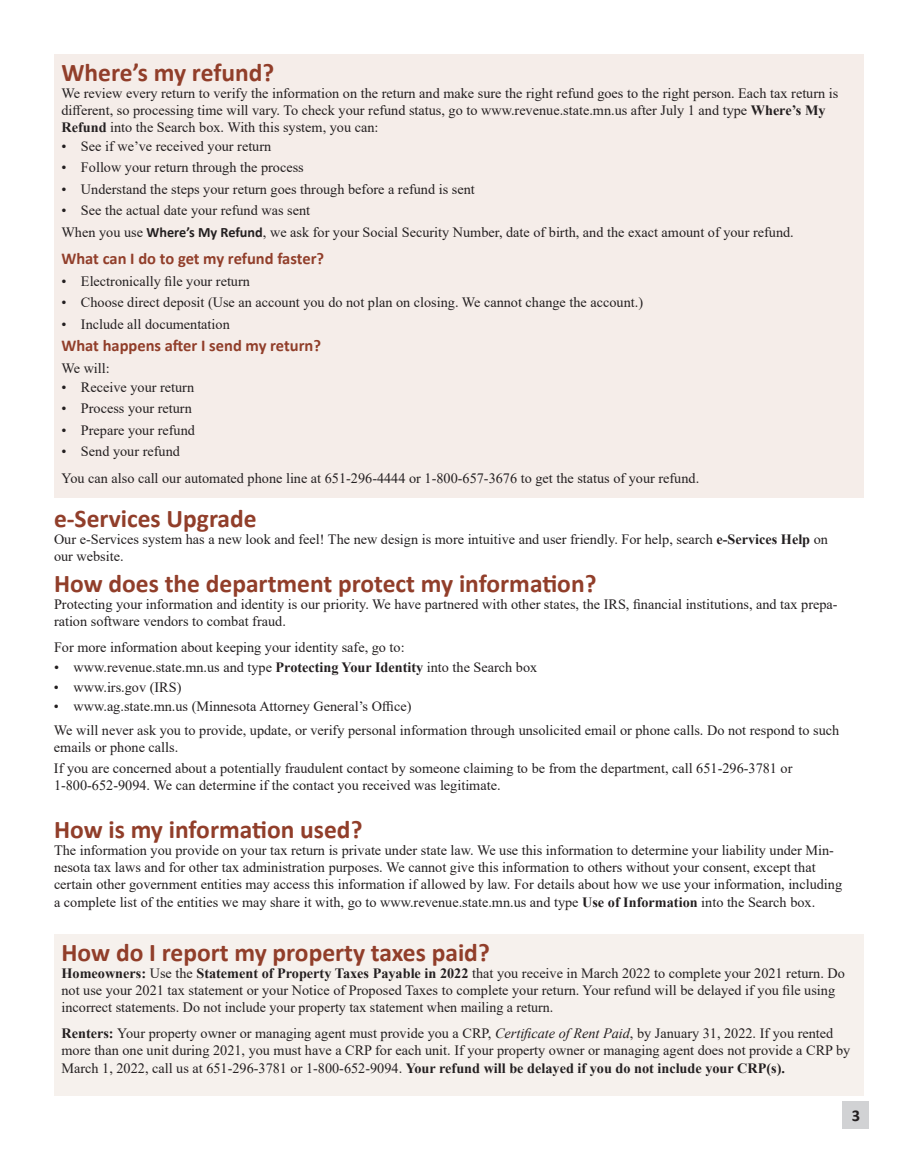
<style>
.page{position:relative;width:918px;height:1175px;background:#fff}
.page>*{position:absolute;margin:0;border:0;box-sizing:border-box;transform-origin:0 0}
.t1{font:700 25.5px "Calibri";color:#913e2a}
.t2{font:700 16.5px "Calibri";color:#913e2a}
.t3{font:700 16.5px "Calibri";color:#231f20}
.Body_text{font:14.25px/17.1px "Times New Roman";color:#231f20}
.body_bullet{font:14.25px/17.1px "Times New Roman";color:#231f20}
.s1{font-weight:700}
.s2{font-family:"Calibri";font-weight:700}
.s3{font-style:italic}
</style>
<div class="page">
<div style="left:842px;top:1101px;width:27px;height:27px;background:#d1d2d4"></div>
<div style="left:54px;top:54px;width:810px;height:443px;background:#f5ede9"></div>
<div style="left:54px;top:934px;width:810px;height:161px;background:#f6f1ed"></div>
<h2 class="t1" style="left:62px;top:54px;width:214px">Where’s my refund?</h2>
<p class="Body_text" style="left:62px;top:84px;width:778px">We review every return to verify the information on the return and make sure the right refund goes to the right person. Each tax return is different, so processing time will vary. To check your refund status, go to www.revenue.state.mn.us after July 1 and type <span class="s1">Where’s My<br>Refund</span> into the Search box. With this system, you can:</p>
<p class="Body_text" style="left:62px;top:137px;width:211px">• See if we’ve received your return</p>
<p class="Body_text" style="left:62px;top:158px;width:244px">• Follow your return through the process</p>
<p class="Body_text" style="left:62px;top:180px;width:415px">• Understand the steps your return goes through before a refund is sent</p>
<p class="Body_text" style="left:62px;top:202px;width:250px">• See the actual date your refund was sent</p>
<p class="Body_text" style="left:62px;top:223px;width:734px">When you use <span class="s2">Where’s My Refund</span>, we ask for your Social Security Number, date of birth, and the exact amount of your refund.</p>
<h3 class="t2" style="left:62px;top:247px;width:264px">What can I do to get my refund faster?</h3>
<p class="Body_text" style="left:62px;top:272px;width:190px">• Electronically file your return</p>
<p class="Body_text" style="left:62px;top:293px;width:583px">• Choose direct deposit (Use an account you do not plan on closing. We cannot change the account.)</p>
<p class="Body_text" style="left:62px;top:315px;width:170px">• Include all documentation</p>
<h3 class="t2" style="left:62px;top:334px;width:261px">What happens after I send my return?</h3>
<p class="body_bullet" style="left:62px;top:359px;width:50px">We will:</p>
<p class="Body_text" style="left:62px;top:378px;width:134px">• Receive your return</p>
<p class="Body_text" style="left:62px;top:399px;width:132px">• Process your return</p>
<p class="Body_text" style="left:62px;top:421px;width:135px">• Prepare your refund</p>
<p class="Body_text" style="left:62px;top:442px;width:120px">• Send your refund</p>
<p class="body_bullet" style="left:62px;top:469px;width:639px">You can also call our automated phone line at 651-296-4444 or 1-800-657-3676 to get the status of your refund.</p>
<h2 class="t1" style="left:54px;top:500px;width:204px">e-Services Upgrade</h2>
<p class="Body_text" style="left:54px;top:530px;width:776px">Our e-Services system has a new look and feel! The new design is more intuitive and user friendly. For help, search <span class="s1">e-Services Help</span> on our website.</p>
<h2 class="t1" style="left:54px;top:565px;width:544px">How does the department protect my information?</h2>
<p class="Body_text" style="left:54px;top:595px;width:785px">Protecting your information and identity is our priority. We have partnered with other states, the IRS, financial institutions, and tax prepa&shy;ration software vendors to combat fraud.</p>
<p class="body_bullet" style="left:54px;top:638px;width:352px">For more information about keeping your identity safe, go to:</p>
<p class="Body_text" style="left:54px;top:658px;width:485px">• www.revenue.state.mn.us and type <span class="s1">Protecting Your Identity</span> into the Search box</p>
<p class="Body_text" style="left:54px;top:678px;width:129px">• www.irs.gov (IRS)</p>
<p class="Body_text" style="left:54px;top:697px;width:359px">• www.ag.state.mn.us (Minnesota Attorney General’s Office)</p>
<p class="body_bullet" style="left:54px;top:721px;width:787px">We will never ask you to provide, update, or verify personal information through unsolicited email or phone calls. Do not respond to such emails or phone calls.</p>
<p class="body_bullet" style="left:54px;top:759px;width:740px">If you are concerned about a potentially fraudulent contact by someone claiming to be from the department, call 651-296-3781 or<br>1-800-652-9094. We can determine if the contact you received was legitimate.</p>
<h2 class="t1" style="left:54px;top:811px;width:310px">How is my information used?</h2>
<p class="Body_text" style="left:54px;top:841px;width:790px">The information you provide on your tax return is private under state law. We use this information to determine your liability under Min&shy;nesota tax laws and for other tax administration purposes. We cannot give this information to others without your consent, except that certain other government entities may access this information if allowed by law. For details about how we use your information, including a complete list of the entities we may share it with, go to www.revenue.state.mn.us and type <span class="s1">Use of Information</span> into the Search box.</p>
<h2 class="t1" style="left:62px;top:934px;width:430px">How do I report my property taxes paid?</h2>
<p class="Body_text" style="left:62px;top:964px;width:785px"><span class="s1">Homeowners:</span> Use the <span class="s1">Statement of Property Taxes Payable in 2022</span> that you receive in March 2022 to complete your 2021 return. Do not use your 2021 tax statement or your Notice of Proposed Taxes to complete your return. Your refund will be delayed if you file using incorrect statements. Do not include your property tax statement when mailing a return.</p>
<p class="Body_text" style="left:62px;top:1024px;width:790px"><span class="s1">Renters:</span> Your property owner or managing agent must provide you a CRP, <span class="s3">Certificate of Rent Paid</span>, by January 31, 2022. If you rented more than one unit during 2021, you must have a CRP for each unit. If your property owner or managing agent does not provide a CRP by<br>March 1, 2022, call us at 651-296-3781 or 1-800-652-9094. <span class="s1">Your refund will be delayed if you do not include your CRP(s).</span></p>
<p class="t3" style="left:852px;top:1104px;width:10px">3</p>
</div>
